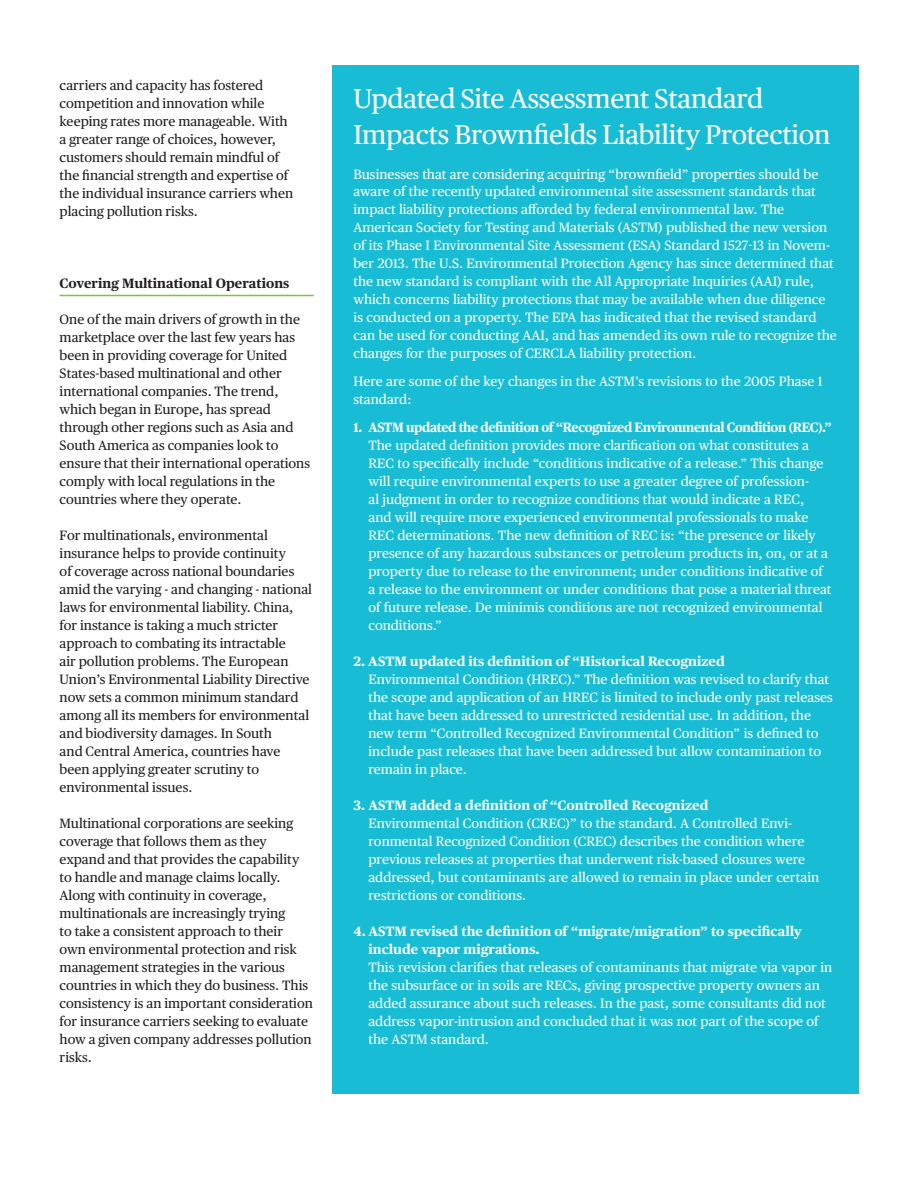
<style>
.page{position:relative;width:918px;height:1188px;background:#fff}
.page>*{position:absolute;margin:0;border:0;box-sizing:border-box;transform-origin:0 0}
.t1{font:27px/36px "Publico Text";letter-spacing:-.01em;color:#fff}
.t2{font:13.5px/18px "Publico Text";color:#fff}
.t3{font:13.5px/18px "Publico Text";color:#231f20}
.t4{font:700 13.5px/18px "Publico Text";color:#fff}
.t5{font:700 13.5px "Publico Text";letter-spacing:-.03em;color:#fff;scale:.95 1}
.t6{font:700 13.5px "Publico Text";color:#231f20}
</style>
<div class="page">
<hr style="left:60px;top:295px;width:254px;height:1px;background:#7fc241">
<div style="left:332px;top:65px;width:526px;height:1029px;background:#18bdd5"></div>
<p class="t3" style="left:60px;top:75px;width:235px">carriers and capacity has fostered competition and innovation while keeping rates more manageable. With a greater range of choices, however, customers should remain mindful of the financial strength and expertise of the individual insurance carriers when placing pollution risks.</p>
<p class="t6" style="left:60px;top:273px;width:231px">Covering Multinational Operations</p>
<p class="t3" style="left:60px;top:309px;width:252px">One of the main drivers of growth in the marketplace over the last few years has been in providing coverage for United States-based multinational and other international companies. The trend, which began in Europe, has spread through other regions such as Asia and South America as companies look to ensure that their international operations comply with local regulations in the countries where they operate.</p>
<p class="t3" style="left:60px;top:525px;width:254px">For multinationals, environmental insurance helps to provide continuity<br>of coverage across national boundaries amid the varying - and changing - national laws for environmental liability. China, for instance is taking a much stricter approach to combating its intractable<br>air pollution problems. The European Union’s Environmental Liability Directive now sets a common minimum standard among all its members for environmental and biodiversity damages. In South<br>and Central America, countries have been applying greater scrutiny to environmental issues.</p>
<p class="t3" style="left:60px;top:813px;width:255px">Multinational corporations are seeking coverage that follows them as they expand and that provides the capability to handle and manage claims locally.<br>Along with continuity in coverage, multinationals are increasingly trying<br>to take a consistent approach to their<br>own environmental protection and risk management strategies in the various countries in which they do business. This consistency is an important consideration for insurance carriers seeking to evaluate how a given company addresses pollution risks.</p>
<h1 class="t1" style="left:353px;top:79px;width:478px">Updated Site Assessment Standard<br>Impacts Brownfields Liability Protection</h1>
<p class="t2" style="left:353px;top:164px;width:485px">Businesses that are considering acquiring “brownfield” properties should be aware of the recently updated environmental site assessment standards that impact liability protections afforded by federal environmental law. The American Society for Testing and Materials (ASTM) published the new version of its Phase I Environmental Site Assessment (ESA) Standard 1527-13 in Novem&shy;ber 2013. The U.S. Environmental Protection Agency has since determined that the new standard is compliant with the All Appropriate Inquiries (AAI) rule, which concerns liability protections that may be available when due diligence is conducted on a property. The EPA has indicated that the revised standard can be used for conducting AAI, and has amended its own rule to recognize the changes for the purposes of CERCLA liability protection.</p>
<p class="t2" style="left:353px;top:371px;width:471px">Here are some of the key changes in the ASTM’s revisions to the 2005 Phase 1 standard:</p>
<p class="t5" style="left:353px;top:417px;width:505px">1. ASTM updated the definition of “Recognized Environmental Condition (REC).”</p>
<p class="t2" style="left:368px;top:435px;width:465px">The updated definition provides more clarification on what constitutes a REC to specifically include “conditions indicative of a release.” This change will require environmental experts to use a greater degree of profession-<br>al judgment in order to recognize conditions that would indicate a REC,<br>and will require more experienced environmental professionals to make REC determinations. The new definition of REC is: “the presence or likely presence of any hazardous substances or petroleum products in, on, or at a property due to release to the environment; under conditions indicative of a release to the environment or under conditions that pose a material threat of future release. De minimis conditions are not recognized environmental conditions.”</p>
<p class="t4" style="left:353px;top:651px;width:373px">2. ASTM updated its definition of “Historical Recognized</p>
<p class="t2" style="left:368px;top:669px;width:466px">Environmental Condition (HREC).” The definition was revised to clarify that the scope and application of an HREC is limited to include only past releases that have been addressed to unrestricted residential use. In addition, the new term “Controlled Recognized Environmental Condition” is defined to include past releases that have been addressed but allow contamination to remain in place.</p>
<p class="t4" style="left:353px;top:795px;width:357px">3. ASTM added a definition of “Controlled Recognized</p>
<p class="t2" style="left:368px;top:813px;width:452px">Environmental Condition (CREC)” to the standard. A Controlled Envi&shy;ronmental Recognized Condition (CREC) describes the condition where previous releases at properties that underwent risk-based closures were addressed, but contaminants are allowed to remain in place under certain restrictions or conditions.</p>
<p class="t4" style="left:368px;top:921px;width:435px;text-indent:-15px">4. ASTM revised the definition of “migrate/migration” to specifically include vapor migrations.</p>
<p class="t2" style="left:368px;top:957px;width:465px">This revision clarifies that releases of contaminants that migrate via vapor in the subsurface or in soils are RECs, giving prospective property owners an added assurance about such releases. In the past, some consultants did not address vapor-intrusion and concluded that it was not part of the scope of the ASTM standard.</p>
</div>
